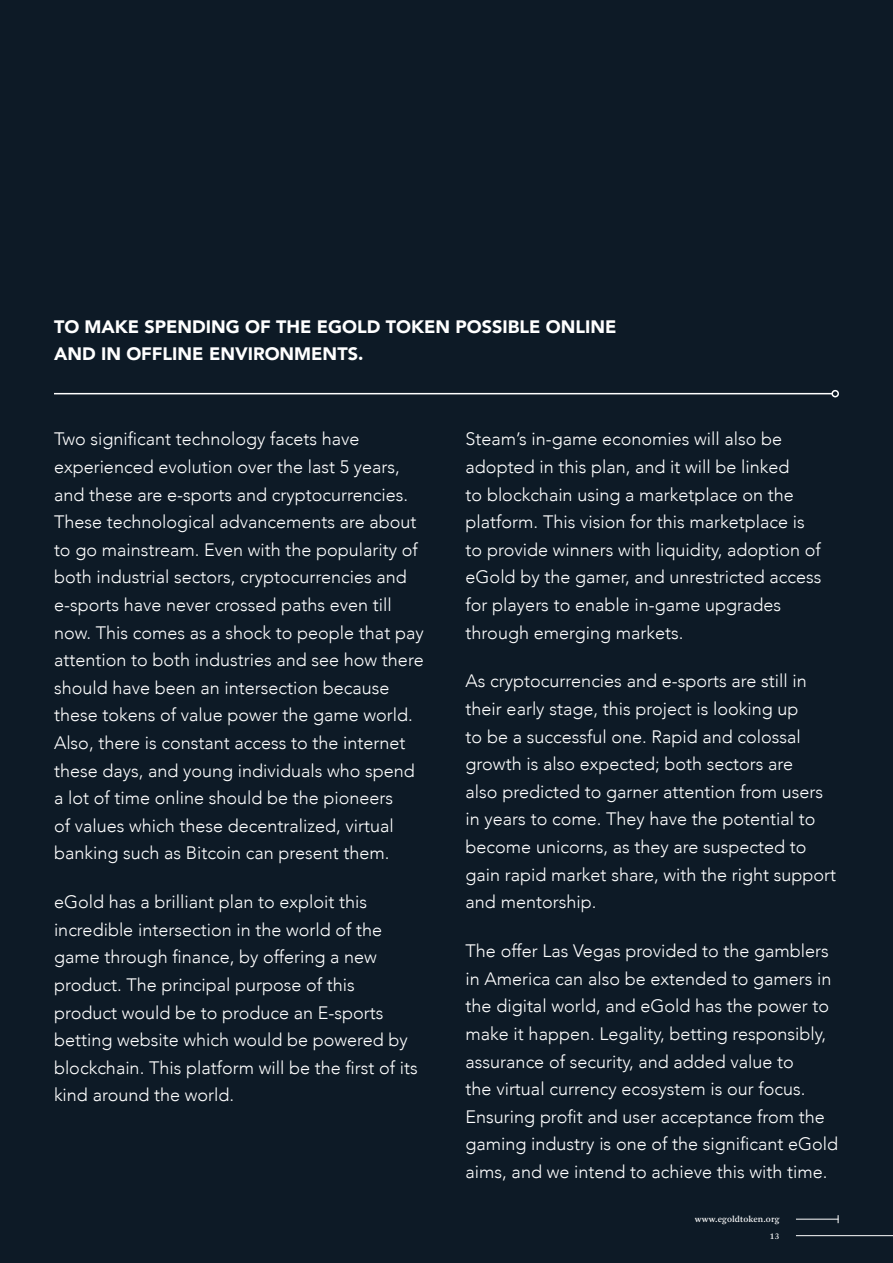
<style>
.page{position:relative;width:893px;height:1263px;background:#0d1a26}
.page>*{position:absolute;margin:0;border:0;box-sizing:border-box;transform-origin:0 0}
.t1{font:300 18px/27.6px "Avenir";color:#fff}
.t2{font:900 18px/27.6px "Avenir";color:#fff}
.t3{font:9px/16.5px "Arnhem Pro";letter-spacing:.01em;color:#fff;text-align:right}
</style>
<div class="page">
<hr style="left:54px;top:393px;width:778px;height:1px;background:#fff">
<div style="left:831px;top:390px;width:8px;height:7px;border:2px solid #fff;border-radius:50%"></div>
<hr style="left:796px;top:1235px;width:97px;height:1px;background:#fff">
<hr style="left:796px;top:1219px;width:42px;height:1px;background:#fff">
<p class="t2" style="left:54px;top:312px;width:564px">TO MAKE SPENDING OF THE EGOLD TOKEN POSSIBLE ONLINE<br>AND IN OFFLINE ENVIRONMENTS.</p>
<p class="t1" style="left:54px;top:425px;width:371px">Two significant technology facets have experienced evolution over the last 5 years, and these are e-sports and cryptocurrencies.<br>These technological advancements are about to go mainstream. Even with the popularity of both industrial sectors, cryptocurrencies and e-sports have never crossed paths even till now. This comes as a shock to people that pay attention to both industries and see how there should have been an intersection because these tokens of value power the game world.<br>Also, there is constant access to the internet these days, and young individuals who spend a lot of time online should be the pioneers<br>of values which these decentralized, virtual banking such as Bitcoin can present them.</p>
<p class="t1" style="left:54px;top:888px;width:365px">eGold has a brilliant plan to exploit this incredible intersection in the world of the game through finance, by offering a new product. The principal purpose of this product would be to produce an E-sports betting website which would be powered by blockchain. This platform will be the first of its kind around the world.</p>
<p class="t1" style="left:466px;top:425px;width:357px">Steam’s in-game economies will also be adopted in this plan, and it will be linked<br>to blockchain using a marketplace on the platform. This vision for this marketplace is to provide winners with liquidity, adoption of eGold by the gamer, and unrestricted access for players to enable in-game upgrades through emerging markets.</p>
<p class="t1" style="left:466px;top:667px;width:372px">As cryptocurrencies and e-sports are still in their early stage, this project is looking up<br>to be a successful one. Rapid and colossal growth is also expected; both sectors are<br>also predicted to garner attention from users in years to come. They have the potential to become unicorns, as they are suspected to gain rapid market share, with the right support and mentorship.</p>
<p class="t1" style="left:466px;top:937px;width:374px">The offer Las Vegas provided to the gamblers in America can also be extended to gamers in the digital world, and eGold has the power to make it happen. Legality, betting responsibly, assurance of security, and added value to<br>the virtual currency ecosystem is our focus.<br>Ensuring profit and user acceptance from the gaming industry is one of the significant eGold aims, and we intend to achieve this with time.</p>
<p class="t3" style="left:695px;top:1211px;width:86px">www.egoldtoken.org<br>13</p>
</div>
